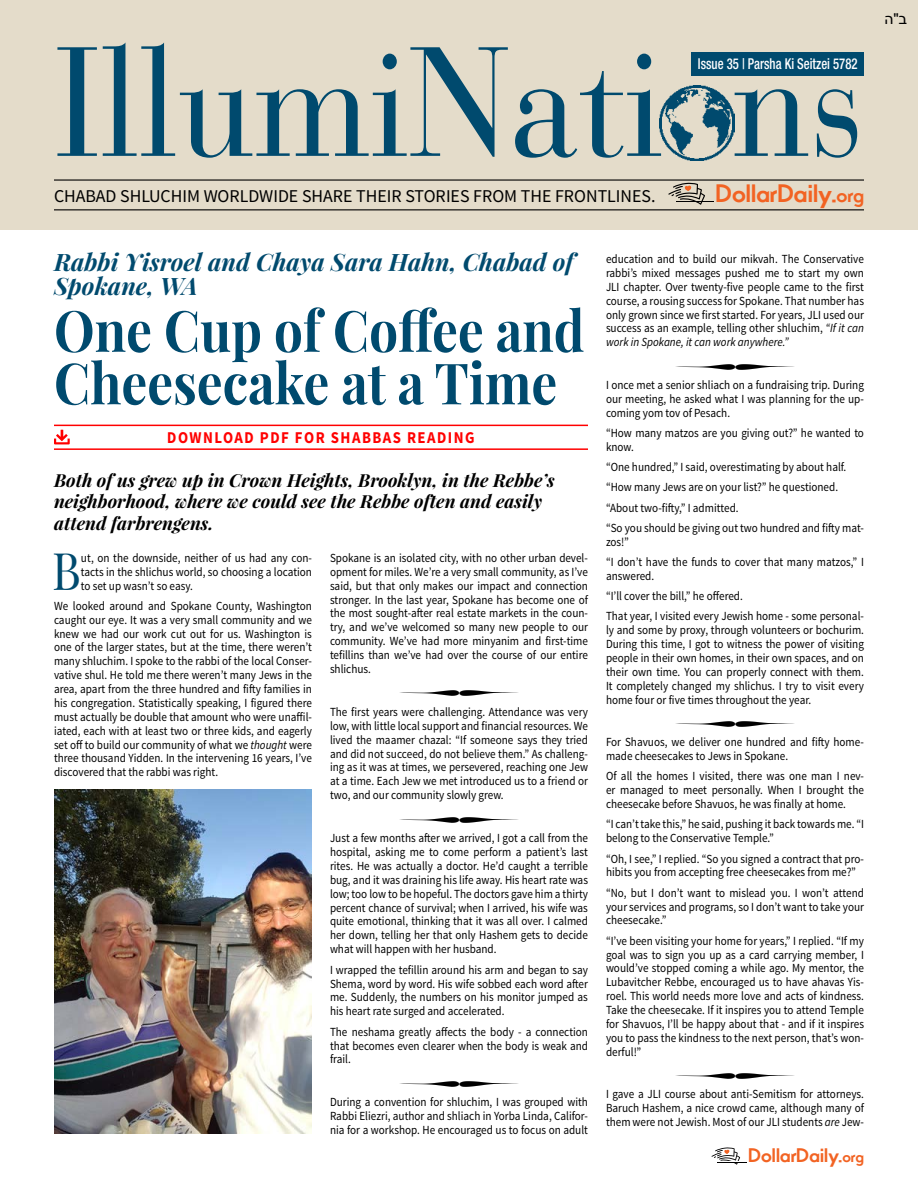
<style>
.page{position:relative;width:918px;height:1188px;background:#fff}
.page>*{position:absolute;margin:0;border:0;box-sizing:border-box;transform-origin:0 0}
.t1{font:154.2px "Bauer Bodoni Std";color:#004a6e;scale:.9 1}
.t2{font:700 57px/52.5px "Playfair Display";color:#004a6e;scale:.9 1}
.t3{font:51.6px "Playfair Display";color:#004a6e;scale:.9 1}
.t4{font:italic 700 24px/24px "Playfair Display";color:#004a6e}
.t5{font:700 24px "Movement";letter-spacing:-.005em;color:#f26323}
.t6{font:700 18.6px "Movement";letter-spacing:-.005em;color:#f26323}
.Intro{font:italic 700 18px/21.6px "Playfair Display";color:#000}
.t7{font:18px "Source Sans Pro";color:#000}
.t8{font:700 16.5px "Source Sans Pro";letter-spacing:.1em;color:#f00;scale:.9 1}
.t9{font:500 condensed 15px "Helvetica Neue LT Std";color:#fff;scale:.85 1}
.t10{font:15px "Arial";color:#000}
.t11{font:12.3px/13.8px "Source Sans Pro";color:#000;text-align:justify;scale:.9 1}
.s1{color:#e4dcca}
.s2{font-size:19.05px}
.s3{font-style:italic}
.s4{font-size:14.85px}
</style>
<div class="page">
<div style="left:0;top:0;width:918px;height:230px;background:#e4dcca"></div>
<hr style="left:54px;top:179px;width:810px;height:2px;background:#000">
<hr style="left:54px;top:209px;width:810px;height:1px;background:#000">
<div style="left:692px;top:52px;width:172px;height:24px;background:#004a6e"></div>
<svg style="left:668px;top:183px;width:37px;height:22px"></svg>
<hr style="left:676px;top:201px;width:37px;height:1px;background:#000">
<img style="left:660px;top:85px;width:75px;height:76px">
<svg style="left:712px;top:1147px;width:28px;height:18px"></svg>
<hr style="left:717px;top:1161px;width:30px;height:1px;background:#fff">
<hr style="left:717px;top:1162px;width:30px;height:1px;background:#000">
<img style="left:54px;top:790px;width:258px;height:344px">
<hr style="left:54px;top:425px;width:534px;height:1px;background:#f00">
<hr style="left:54px;top:448px;width:534px;height:2px;background:#f00">
<svg style="left:54px;top:430px;width:16px;height:14px"></svg>
<p class="t1" style="left:54px;top:11px;width:902px">IllumiNati<span class="s1">o</span>ns</p>
<p class="t7" style="left:54px;top:185px;width:603px">CHABAD SHLUCHIM WORLDWIDE SHARE THEIR STORIES FROM THE FRONTLINES.</p>
<p class="t9" style="left:698px;top:55px;width:189px">Issue 35 | Parsha Ki Seitzei 5782</p>
<p class="t5" style="left:716px;top:178px;width:150px">DollarDaily.<span class="s2">org</span></p>
<p class="t4" style="left:54px;top:249px;width:521px">Rabbi Yisroel and Chaya Sara Hahn, Chabad of<br>Spokane, WA</p>
<p class="t2" style="left:54px;top:304px;width:591px">One Cup of Coffee and<br>Cheesecake at a Time</p>
<p class="t8" style="left:167px;top:427px;width:343px">DOWNLOAD PDF FOR SHABBAS READING</p>
<p class="Intro" style="left:54px;top:468px;width:502px">Both of us grew up in Crown Heights, Brooklyn, in the Rebbe’s neighborhood, where we could see the Rebbe often and easily attend farbrengens.</p>
<p class="t3" style="left:52px;top:538px;width:34px">B</p>
<p class="t11" style="left:81px;top:551px;width:258px">ut, on the downside, neither of us had any con&shy;tacts in the shlichus world, so choosing a location to set up wasn’t so easy.</p>
<p class="t11" style="left:54px;top:599px;width:288px">We looked around and Spokane County, Washington caught our eye. It was a very small community and we knew we had our work cut out for us. Washington is one of the larger states, but at the time, there weren’t many shluchim. I spoke to the rabbi of the local Conser&shy;vative shul. He told me there weren’t many Jews in the area, apart from the three hundred and fifty families in his congregation. Statistically speaking, I figured there must actually be double that amount who were unaffil&shy;iated, each with at least two or three kids, and eagerly set off to build our community of what we <span class="s3">thought</span> were three thousand Yidden. In the intervening 16 years, I’ve discovered that the rabbi was right.</p>
<p class="t11" style="left:330px;top:551px;width:288px">Spokane is an isolated city, with no other urban devel&shy;opment for miles. We’re a very small community, as I’ve said, but that only makes our impact and connection stronger. In the last year, Spokane has become one of the most sought-after real estate markets in the coun&shy;try, and we’ve welcomed so many new people to our community. We’ve had more minyanim and first-time tefillins than we’ve had over the course of our entire shlichus.</p>
<p class="t11" style="left:330px;top:705px;width:288px">The first years were challenging. Attendance was very low, with little local support and financial resources. We lived the maamer chazal: “If someone says they tried</p>
<p class="t11" style="left:330px;top:747px;width:288px">and did not succeed, do not believe them.” As challeng&shy;ing as it was at times, we persevered, reaching one Jew at a time. Each Jew we met introduced us to a friend or two, and our community slowly grew.</p>
<p class="t11" style="left:330px;top:831px;width:288px">Just a few months after we arrived, I got a call from the hospital, asking me to come perform a patient’s last rites. He was actually a doctor. He’d caught a terrible</p>
<p class="t11" style="left:330px;top:873px;width:288px">bug, and it was draining his life away. His heart rate was low; too low to be hopeful. The doctors gave him a thirty percent chance of survival; when I arrived, his wife was quite emotional, thinking that it was all over. I calmed her down, telling her that only Hashem gets to decide what will happen with her husband.</p>
<p class="t11" style="left:330px;top:963px;width:288px">I wrapped the tefillin around his arm and began to say Shema, word by word. His wife sobbed each word after me. Suddenly, the numbers on his monitor jumped as his heart rate surged and accelerated.</p>
<p class="t11" style="left:330px;top:1025px;width:288px">The neshama greatly affects the body - a connection that becomes even clearer when the body is weak and frail.</p>
<p class="t11" style="left:330px;top:1095px;width:288px">During a convention for shluchim, I was grouped with<br>Rabbi Eliezri, author and shliach in Yorba Linda, Califor-</p>
<p class="t11" style="left:330px;top:1123px;width:288px">nia for a workshop. He encouraged us to focus on adult</p>
<p class="t11" style="left:606px;top:252px;width:288px">education and to build our mikvah. The Conservative rabbi’s mixed messages pushed me to start my own JLI chapter. Over twenty-five people came to the first course, a rousing success for Spokane. That number has only grown since we first started. For years, JLI used our success as an example, telling other shluchim, <span class="s3">“If it can work in Spokane, it can work anywhere.”</span></p>
<p class="t11" style="left:606px;top:378px;width:288px">I once met a senior shliach on a fundraising trip. During our meeting, he asked what I was planning for the up-</p>
<p class="t11" style="left:606px;top:406px;width:139px">coming yom tov of Pesach.</p>
<p class="t11" style="left:606px;top:426px;width:288px">“How many matzos are you giving out?” he wanted to know.</p>
<p class="t11" style="left:606px;top:460px;width:269px">“One hundred,” I said, overestimating by about half.</p>
<p class="t11" style="left:606px;top:481px;width:259px">“How many Jews are on your list?” he questioned.</p>
<p class="t11" style="left:606px;top:501px;width:149px">“About two-fifty,” I admitted.</p>
<p class="t11" style="left:606px;top:521px;width:288px">“So you should be giving out two hundred and fifty mat&shy;zos!”</p>
<p class="t11" style="left:606px;top:555px;width:288px">“I don’t have the funds to cover that many matzos,” I answered.</p>
<p class="t11" style="left:606px;top:589px;width:154px">“I’ll cover the bill,” he offered.</p>
<p class="t11" style="left:606px;top:610px;width:288px">That year, I visited every Jewish home - some personal&shy;ly and some by proxy, through volunteers or bochurim.<br>During this time, I got to witness the power of visiting people in their own homes, in their own spaces, and on their own time. You can properly connect with them.<br>It completely changed my shlichus. I try to visit every home four or five times throughout the year.</p>
<p class="t11" style="left:606px;top:736px;width:288px">For Shavuos, we deliver one hundred and fifty home-</p>
<p class="t11" style="left:606px;top:749px;width:204px">made cheesecakes to Jews in Spokane.</p>
<p class="t11" style="left:606px;top:770px;width:288px">Of all the homes I visited, there was one man I nev&shy;er managed to meet personally. When I brought the cheesecake before Shavuos, he was finally at home.</p>
<p class="t11" style="left:606px;top:818px;width:288px">“I can’t take this,” he said, pushing it back towards me. “I belong to the Conservative Temple.”</p>
<p class="t11" style="left:606px;top:852px;width:288px">“Oh, I see,” I replied. “So you signed a contract that pro&shy;hibits you from accepting free cheesecakes from me?”</p>
<p class="t11" style="left:606px;top:886px;width:288px">“No, but I don’t want to mislead you. I won’t attend your services and programs, so I don’t want to take your cheesecake.”</p>
<p class="t11" style="left:606px;top:934px;width:288px">“I’ve been visiting your home for years,” I replied. “If my goal was to sign you up as a card carrying member, I would’ve stopped coming a while ago. My mentor, the Lubavitcher Rebbe, encouraged us to have ahavas Yis&shy;roel. This world needs more love and acts of kindness.<br>Take the cheesecake. If it inspires you to attend Temple for Shavuos, I’ll be happy about that - and if it inspires you to pass the kindness to the next person, that’s won&shy;derful!”</p>
<p class="t11" style="left:606px;top:1088px;width:288px">I gave a JLI course about anti-Semitism for attorneys.<br>Baruch Hashem, a nice crowd came, although many of them were not Jewish. Most of our JLI students <span class="s3">are</span> Jew-</p>
<p class="t6" style="left:749px;top:1144px;width:117px">DollarDaily.<span class="s4">org</span></p>
<p class="t10" style="left:884px;top:9px;width:24px">ה ב"</p>
</div>
